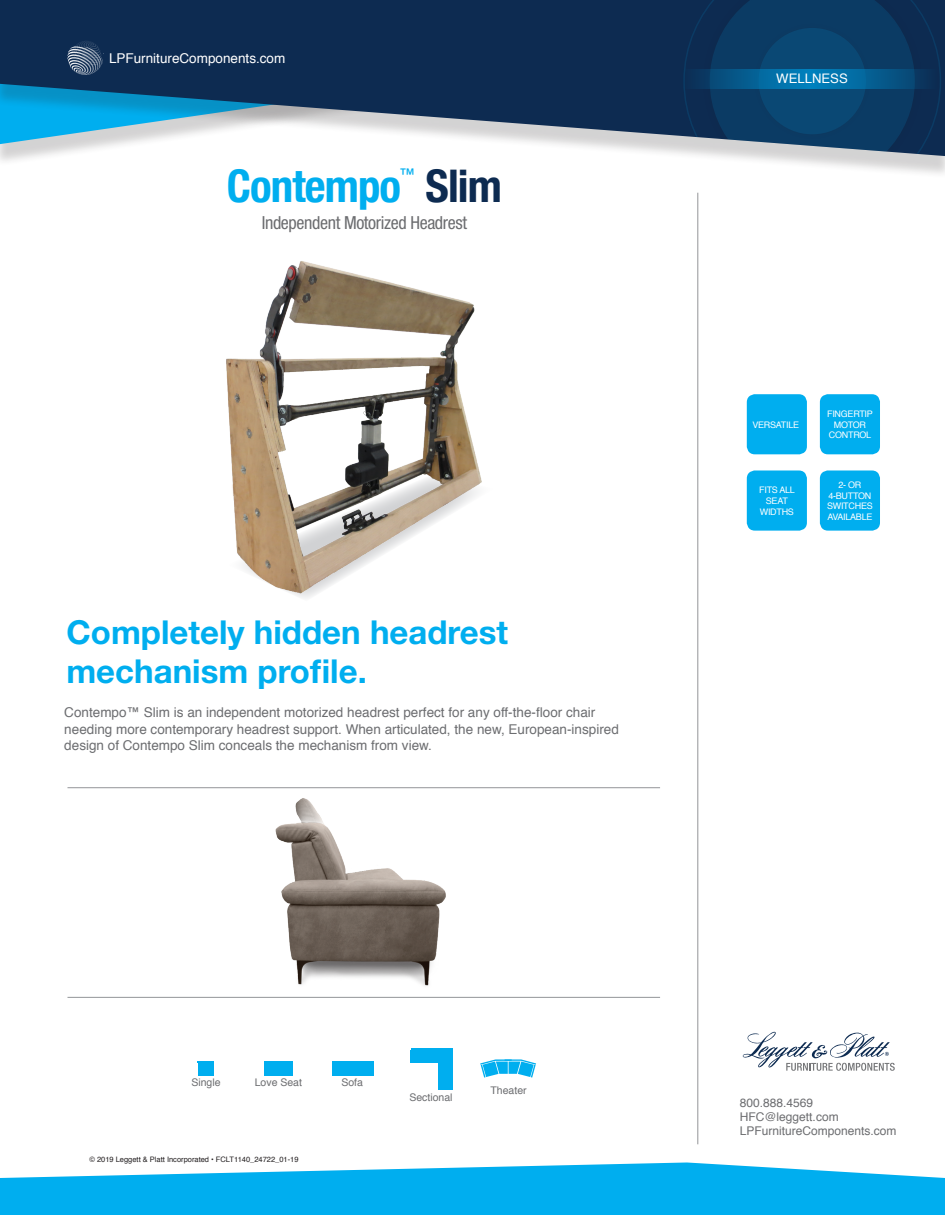
<style>
.page{position:relative;width:945px;height:1215px;background:#fff}
.page>*{position:absolute;margin:0;border:0;box-sizing:border-box;transform-origin:0 0}
.t1{font:700 condensed 45px "Helvetica Neue";letter-spacing:-.02em;color:#00aeef}
.t2{font:700 condensed 45px "Helvetica Neue";color:#0d2b51}
.t3{font:700 33px/39.6px "Helvetica Neue";color:#00aeef}
.t4{font:condensed 18px "Helvetica Neue";letter-spacing:-.02em;color:#6c6d70}
.t5{font:17.55px "Helvetica";color:#00aeef}
.t6{font:13.5px/16.2px "Helvetica";color:#6c6d70}
.t7{font:13.5px "Helvetica";color:#fff}
.t8{font:13.2px "Helvetica";color:#fff}
.t9{font:12px/14.4px "Helvetica";color:#6c6d70}
.t10{font:10.5px "Helvetica";color:#6c6d70}
.t11{font:9px/10.8px "Helvetica";letter-spacing:-.03em;color:#fff;text-align:center}
.t12{font:7.5px "Helvetica";color:#231f20}
</style>
<div class="page">
<div style="left:0;top:7px;width:945px;height:172px;background:#231f20;opacity:.2"></div>
<svg style="left:0;top:0;width:945px;height:156px;background:#3c5e7d"></svg>
<svg style="left:683px;top:0;width:258px;height:156px;background:#234669"></svg>
<div style="left:749px;top:19px;width:126px;height:125px;background:#0b3b64"></div>
<div style="left:759px;top:29px;width:106px;height:105px;background:#0a4874;border-radius:50%"></div>
<svg style="left:0;top:1162px;width:945px;height:53px;background:#27baf1"></svg>
<hr style="left:697px;top:193px;width:1px;height:951px;background:#939598">
<svg style="left:67px;top:41px;width:36px;height:34px"></svg>
<div style="left:747px;top:394px;width:60px;height:60px;background:#00aeef;border-radius:8px"></div>
<div style="left:747px;top:470px;width:60px;height:61px;background:#00aeef;border-radius:8px"></div>
<div style="left:820px;top:470px;width:60px;height:61px;background:#00aeef;border-radius:8px"></div>
<div style="left:820px;top:394px;width:60px;height:60px;background:#00aeef;border-radius:8px"></div>
<hr style="left:68px;top:997px;width:592px;height:1px;background:#939598">
<hr style="left:68px;top:787px;width:592px;height:1px;background:#939598">
<svg style="left:681px;top:70px;width:256px;height:18px;background:#055b8e"></svg>
<svg style="left:743px;top:1032px;width:152px;height:39px"></svg>
<img style="left:226px;top:261px;width:256px;height:337px">
<img style="left:262px;top:788px;width:205px;height:198px">
<div style="left:413px;top:1050px;width:12px;height:12px;background:#00aeef"></div>
<hr style="left:411px;top:1048px;width:41px;height:1px;background:#00aeef">
<hr style="left:451px;top:1048px;width:1px;height:42px;background:#00aeef">
<svg style="left:411px;top:1050px;width:1px;height:12px"></svg>
<svg style="left:438px;top:1088px;width:12px;height:2px"></svg>
<div style="left:426px;top:1050px;width:12px;height:12px;background:#00aeef"></div>
<div style="left:438px;top:1050px;width:12px;height:12px;background:#00aeef"></div>
<div style="left:438px;top:1063px;width:12px;height:12px;background:#00aeef"></div>
<div style="left:438px;top:1076px;width:12px;height:12px;background:#00aeef"></div>
<svg style="left:264px;top:1061px;width:29px;height:14px"></svg>
<div style="left:279px;top:1063px;width:12px;height:12px;background:#00aeef"></div>
<svg style="left:198px;top:1061px;width:16px;height:14px"></svg>
<div style="left:334px;top:1063px;width:12px;height:12px;background:#00aeef"></div>
<hr style="left:332px;top:1061px;width:42px;height:1px;background:#00aeef">
<svg style="left:332px;top:1063px;width:1px;height:12px"></svg>
<svg style="left:372px;top:1063px;width:2px;height:12px"></svg>
<div style="left:347px;top:1063px;width:12px;height:12px;background:#00aeef"></div>
<div style="left:359px;top:1063px;width:12px;height:12px;background:#00aeef"></div>
<svg style="left:480px;top:1059px;width:56px;height:19px"></svg>
<p class="t7" style="left:109px;top:48px;width:178px">LPFurnitureComponents.com</p>
<h1 class="t1" style="left:227px;top:148px;width:176px">Contempo</h1>
<p class="t5" style="left:399px;top:162px;width:19px">™</p>
<h1 class="t2" style="left:426px;top:148px;width:78px">Slim</h1>
<h3 class="t4" style="left:262px;top:212px;width:207px">Independent Motorized Headrest</h3>
<h2 class="t3" style="left:66px;top:612px;width:443px">Completely hidden headrest mechanism profile.</h2>
<p class="t6" style="left:64px;top:705px;width:556px">Contempo™ Slim is an independent motorized headrest perfect for any off-the-floor chair needing more contemporary headrest support. When articulated, the new, European-inspired design of Contempo Slim conceals the mechanism from view.</p>
<p class="t8" style="left:776px;top:68px;width:73px">WELLNESS</p>
<p class="t11" style="left:752px;top:419px;width:48px">VERSATILE</p>
<p class="t11" style="left:827px;top:409px;width:47px">FINGERTIP<br>MOTOR<br>CONTROL</p>
<p class="t11" style="left:759px;top:485px;width:37px">FITS ALL<br>SEAT<br>WIDTHS</p>
<p class="t11" style="left:827px;top:479px;width:47px">2- OR<br>4-BUTTON<br>SWITCHES<br>AVAILABLE</p>
<p class="t10" style="left:191px;top:1074px;width:31px">Single</p>
<p class="t10" style="left:255px;top:1074px;width:49px">Love Seat</p>
<p class="t10" style="left:341px;top:1074px;width:23px">Sofa</p>
<p class="t12" style="left:89px;top:1154px;width:211px">© 2019 Leggett &amp; Platt Incorporated • FCLT1140_24722_01-19</p>
<p class="t10" style="left:409px;top:1090px;width:45px">Sectional</p>
<p class="t10" style="left:491px;top:1082px;width:38px">Theater</p>
<p class="t9" style="left:740px;top:1096px;width:158px">800.888.4569<br>HFC@leggett.com<br>LPFurnitureComponents.com</p>
</div>
